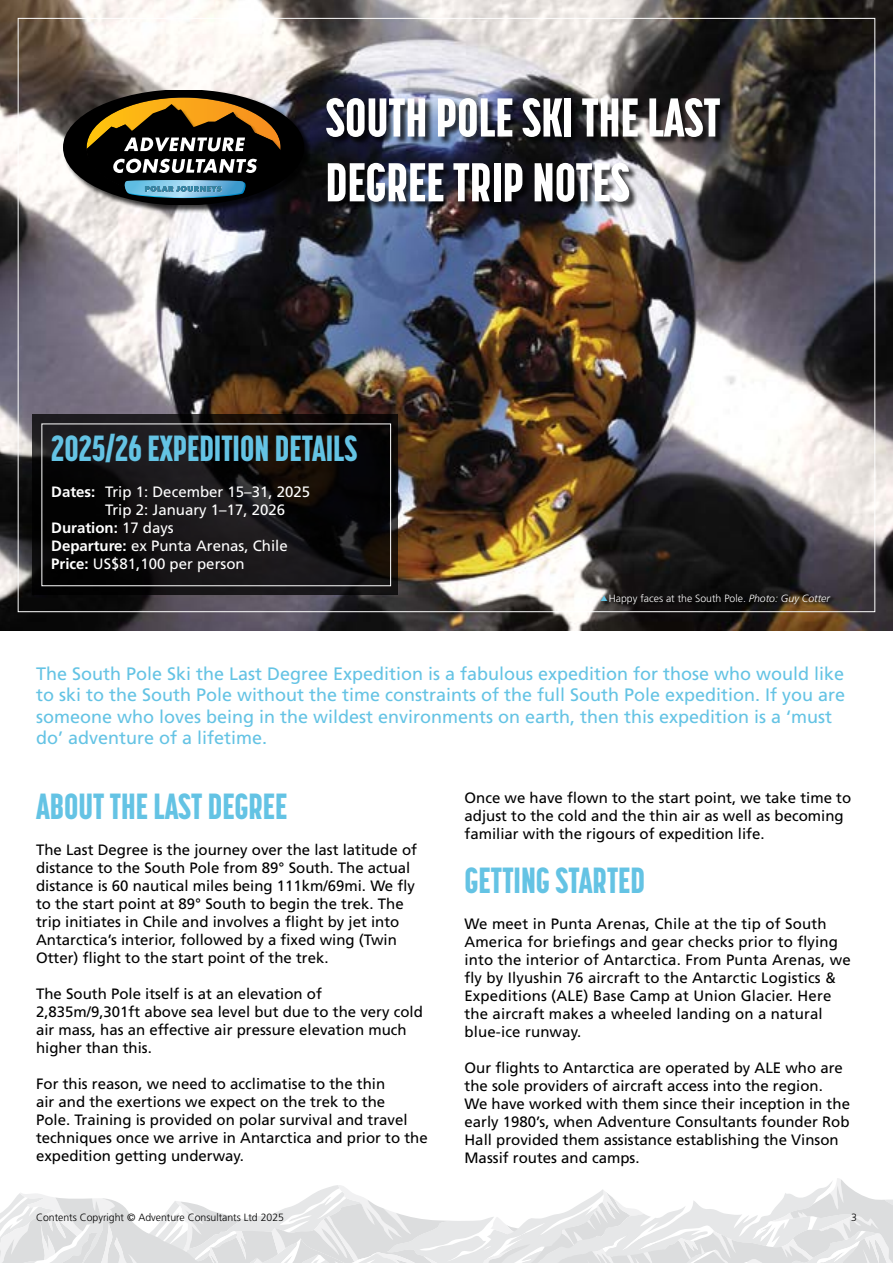
<style>
.page{position:relative;width:893px;height:1263px;background:#fff}
.page>*{position:absolute;margin:0;border:0;box-sizing:border-box;transform-origin:0 0}
.t1{font:800 54px/64.8px "Korolev Compressed";color:#fff}
.t2{font:800 36px "Korolev Compressed";color:#64c3e4}
.t3{font:18px/21.6px "Frutiger LT Std";color:#64c3e4}
.t4{font:15px/18px "Frutiger LT Std";color:#000}
.t5{font:15px "Frutiger LT Std";color:#fff}
.t6{font:700 15px "Frutiger LT Std";color:#fff}
.t7{font:300 10.5px "Frutiger LT Std";color:#000}
.t8{font:300 10.5px "Frutiger LT Std";color:#fff}
.s1{font-weight:700}
.s2{font-weight:400}
.s3{font-style:italic}
</style>
<div class="page">
<svg style="left:0;top:1178px;width:893px;height:85px"></svg>
<img style="left:0;top:0;width:893px;height:630px">
<div style="left:63px;top:90px;width:249px;height:123px;background:#000;opacity:.75"></div>
<svg style="left:63px;top:90px;width:241px;height:115px;background:#4b4639"></svg>
<svg style="left:33px;top:414px;width:365px;height:181px;background:#151213"></svg>
<div style="left:327px;top:99px;width:401px;height:111px;background:#000;opacity:.75"></div>
<div style="left:600px;top:593px;width:234px;height:15px;background:#000;opacity:.75"></div>
<svg style="left:601px;top:595px;width:6px;height:6px"></svg>
<h1 class="t1" style="left:326px;top:84px;width:396px">SOUTH POLE SKI THE LAST<br>DEGREE TRIP NOTES</h1>
<h2 class="t2" style="left:51px;top:427px;width:308px">2025/26 EXPEDITION DETAILS</h2>
<p class="t5" style="left:51px;top:483px;width:260px"><span class="s1">Dates:</span> Trip 1: December 15–31, 2025</p>
<p class="t5" style="left:105px;top:501px;width:181px">Trip 2: January 1–17, 2026</p>
<p class="t6" style="left:51px;top:519px;width:124px">Duration: <span class="s2">17 days</span></p>
<p class="t5" style="left:51px;top:537px;width:238px"><span class="s1">Departure:</span> ex Punta Arenas, Chile</p>
<p class="t5" style="left:51px;top:555px;width:195px"><span class="s1">Price:</span> US$81,100 per person</p>
<p class="t8" style="left:609px;top:593px;width:223px">Happy faces at the South Pole. <span class="s3">Photo: Guy Cotter</span></p>
<p class="t3" style="left:36px;top:663px;width:811px">The South Pole Ski the Last Degree Expedition is a fabulous expedition for those who would like to ski to the South Pole without the time constraints of the full South Pole expedition. If you are someone who loves being in the wildest environments on earth, then this expedition is a ‘must do’ adventure of a lifetime.</p>
<h2 class="t2" style="left:36px;top:786px;width:253px">ABOUT THE LAST DEGREE</h2>
<p class="t4" style="left:36px;top:841px;width:382px">The Last Degree is the journey over the last latitude of distance to the South Pole from 89° South. The actual distance is 60 nautical miles being 111km/69mi. We fly to the start point at 89° South to begin the trek. The trip initiates in Chile and involves a flight by jet into Antarctica’s interior, followed by a fixed wing (Twin Otter) flight to the start point of the trek.</p>
<p class="t4" style="left:36px;top:985px;width:388px">The South Pole itself is at an elevation of 2,835m/9,301ft above sea level but due to the very cold air mass, has an effective air pressure elevation much higher than this.</p>
<p class="t4" style="left:36px;top:1075px;width:393px">For this reason, we need to acclimatise to the thin<br>air and the exertions we expect on the trek to the<br>Pole. Training is provided on polar survival and travel techniques once we arrive in Antarctica and prior to the expedition getting underway.</p>
<p class="t4" style="left:464px;top:789px;width:388px">Once we have flown to the start point, we take time to adjust to the cold and the thin air as well as becoming familiar with the rigours of expedition life.</p>
<h2 class="t2" style="left:464px;top:860px;width:182px">GETTING STARTED</h2>
<p class="t4" style="left:464px;top:915px;width:388px">We meet in Punta Arenas, Chile at the tip of South America for briefings and gear checks prior to flying into the interior of Antarctica. From Punta Arenas, we fly by Ilyushin 76 aircraft to the Antarctic Logistics &amp; Expeditions (ALE) Base Camp at Union Glacier. Here the aircraft makes a wheeled landing on a natural blue-ice runway.</p>
<p class="t4" style="left:464px;top:1059px;width:387px">Our flights to Antarctica are operated by ALE who are the sole providers of aircraft access into the region.<br>We have worked with them since their inception in the early 1980’s, when Adventure Consultants founder Rob Hall provided them assistance establishing the Vinson Massif routes and camps.</p>
<p class="t7" style="left:36px;top:1211px;width:250px">Contents Copyright © Adventure Consultants Ltd 2025</p>
<p class="t7" style="left:851px;top:1211px;width:7px">3</p>
</div>
